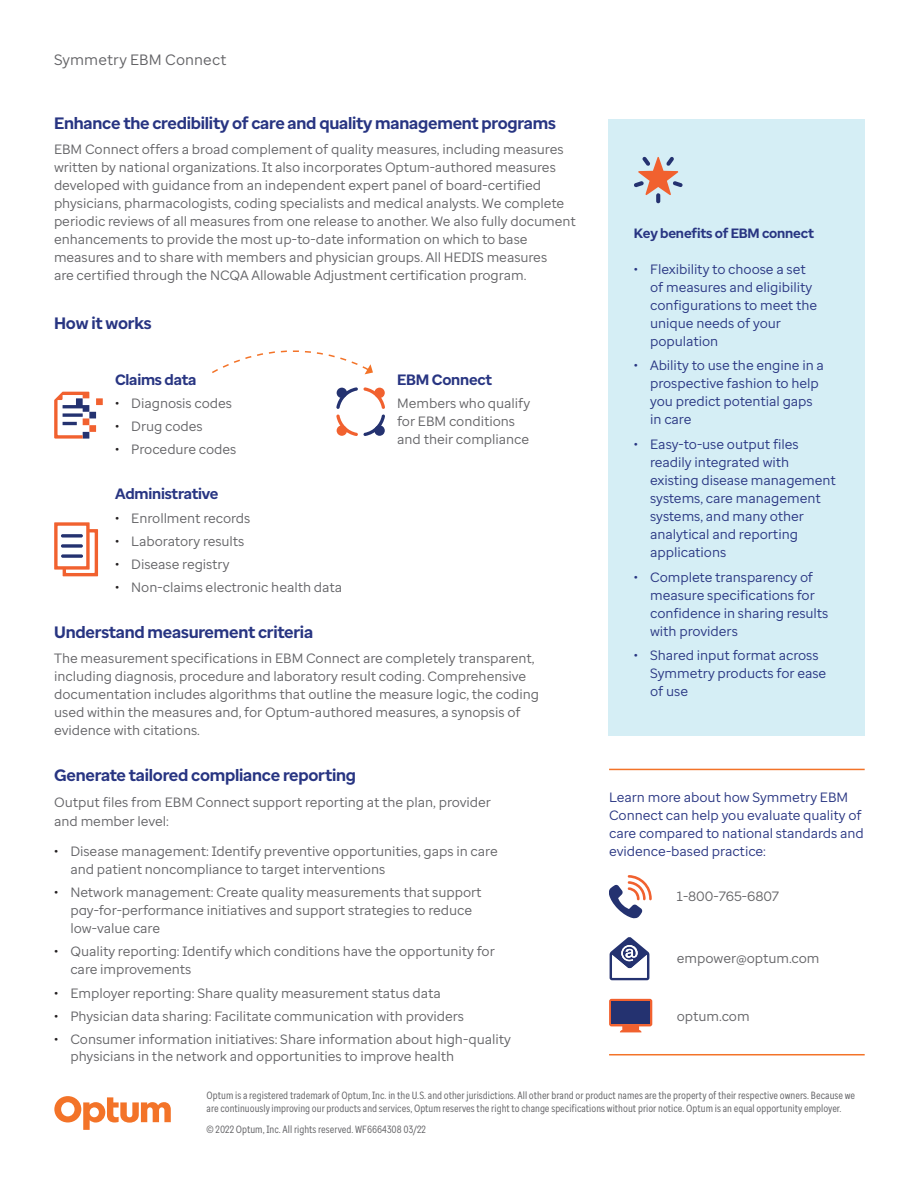
<style>
.page{position:relative;width:918px;height:1188px;background:#fff}
.page>*{position:absolute;margin:0;border:0;box-sizing:border-box;transform-origin:0 0}
.t1{font:700 16.5px "Optum Sans";letter-spacing:-.015em;color:#283582}
.t2{font:700 15px "Optum Sans";letter-spacing:-.015em;color:#283582}
.t3{font:15px "Optum Sans";letter-spacing:.005em;color:#636366}
.t4{font:13.5px/18px "Optum Sans";letter-spacing:-.005em;color:#636366}
.t5{font:13.5px/18px "Optum Sans";letter-spacing:-.005em;color:#283582}
.t6{font:700 13.5px "Optum Sans";letter-spacing:-.015em;color:#283582}
.t7{font:10.5px/12.6px "Optum Sans Cond";color:#636366}
.s1{color:#231f20}
</style>
<div class="page">
<svg style="left:54px;top:1096px;width:117px;height:34px"></svg>
<div style="left:608px;top:119px;width:257px;height:617px;background:#d5eef5"></div>
<svg style="left:609px;top:875px;width:43px;height:43px"></svg>
<svg style="left:610px;top:937px;width:39px;height:43px"></svg>
<svg style="left:609px;top:999px;width:43px;height:33px"></svg>
<div style="left:611px;top:1001px;width:39px;height:23px;background:#243270"></div>
<hr style="left:609px;top:769px;width:256px;height:1px;background:#f37328">
<hr style="left:609px;top:1054px;width:256px;height:1px;background:#f37328">
<svg style="left:634px;top:157px;width:49px;height:46px"></svg>
<svg style="left:212px;top:350px;width:161px;height:25px"></svg>
<svg style="left:336px;top:387px;width:49px;height:49px"></svg>
<div style="left:337px;top:388px;width:10px;height:10px;background:#243270;border-radius:50%"></div>
<div style="left:374px;top:388px;width:11px;height:10px;background:#f1612f;border-radius:50%"></div>
<div style="left:337px;top:425px;width:10px;height:11px;background:#f1612f;border-radius:50%"></div>
<div style="left:374px;top:425px;width:11px;height:11px;background:#243270;border-radius:50%"></div>
<div style="left:89px;top:412px;width:7px;height:6px;background:#243270"></div>
<div style="left:89px;top:425px;width:7px;height:7px;background:#f1612f"></div>
<div style="left:96px;top:398px;width:7px;height:7px;background:#f1612f"></div>
<svg style="left:54px;top:392px;width:35px;height:47px"></svg>
<svg style="left:54px;top:522px;width:44px;height:54px"></svg>
<svg style="left:61px;top:544px;width:22px;height:4px"></svg>
<svg style="left:61px;top:554px;width:22px;height:4px"></svg>
<svg style="left:61px;top:534px;width:22px;height:4px"></svg>
<p class="t3" style="left:54px;top:50px;width:174px">Symmetry EBM Connect</p>
<p class="t1" style="left:54px;top:113px;width:503px">Enhance the credibility of care and quality management programs</p>
<p class="t4" style="left:54px;top:140px;width:523px">EBM Connect offers a broad complement of quality measures, including measures written by national organizations. It also incorporates Optum-authored measures developed with guidance from an independent expert panel of board-certified physicians, pharmacologists, coding specialists and medical analysts. We complete periodic reviews of all measures from one release to another. We also fully document enhancements to provide the most up-to-date information on which to base measures and to share with members and physician groups. All HEDIS measures<br>are certified through the NCQA Allowable Adjustment certification program.</p>
<p class="t1" style="left:54px;top:312px;width:99px">How it works</p>
<p class="t2" style="left:115px;top:369px;width:83px">Claims data</p>
<p class="t4" style="left:115px;top:394px;width:119px"><span class="s1">•</span> Diagnosis codes</p>
<p class="t4" style="left:115px;top:417px;width:89px"><span class="s1">•</span> Drug codes</p>
<p class="t4" style="left:115px;top:440px;width:123px"><span class="s1">•</span> Procedure codes</p>
<p class="t2" style="left:115px;top:484px;width:105px">Administrative</p>
<p class="t4" style="left:115px;top:509px;width:137px"><span class="s1">•</span> Enrollment records</p>
<p class="t4" style="left:115px;top:532px;width:131px"><span class="s1">•</span> Laboratory results</p>
<p class="t4" style="left:115px;top:555px;width:116px"><span class="s1">•</span> Disease registry</p>
<p class="t4" style="left:115px;top:578px;width:229px"><span class="s1">•</span> Non-claims electronic health data</p>
<p class="t2" style="left:397px;top:369px;width:97px">EBM Connect</p>
<p class="t4" style="left:397px;top:394px;width:135px">Members who qualify for EBM conditions and their compliance</p>
<p class="t1" style="left:54px;top:622px;width:260px">Understand measurement criteria</p>
<p class="t4" style="left:54px;top:649px;width:486px">The measurement specifications in EBM Connect are completely transparent, including diagnosis, procedure and laboratory result coding. Comprehensive documentation includes algorithms that outline the measure logic, the coding used within the measures and, for Optum-authored measures, a synopsis of evidence with citations.</p>
<p class="t1" style="left:54px;top:765px;width:303px">Generate tailored compliance reporting</p>
<p class="t4" style="left:54px;top:793px;width:438px;line-height:18.9px">Output files from EBM Connect support reporting at the plan, provider and member level:</p>
<p class="t4" style="left:70px;top:842px;width:429px;text-indent:-16px"><span class="s1">•</span> Disease management: Identify preventive opportunities, gaps in care and patient noncompliance to target interventions</p>
<p class="t4" style="left:70px;top:883px;width:413px;text-indent:-16px"><span class="s1">•</span> Network management: Create quality measurements that support pay-for-performance initiatives and support strategies to reduce low-value care</p>
<p class="t4" style="left:70px;top:942px;width:426px;text-indent:-16px"><span class="s1">•</span> Quality reporting: Identify which conditions have the opportunity for care improvements</p>
<p class="t4" style="left:54px;top:984px;width:388px"><span class="s1">•</span> Employer reporting: Share quality measurement status data</p>
<p class="t4" style="left:54px;top:1007px;width:412px"><span class="s1">•</span> Physician data sharing: Facilitate communication with providers</p>
<p class="t4" style="left:70px;top:1031px;width:442px;line-height:16.5px;text-indent:-16px"><span class="s1">•</span> Consumer information initiatives: Share information about high-quality physicians in the network and opportunities to improve health</p>
<p class="t6" style="left:634px;top:224px;width:182px">Key benefits of EBM connect</p>
<p class="t5" style="left:650px;top:260px;width:169px;text-indent:-16px">• Flexibility to choose a set of measures and eligibility configurations to meet the unique needs of your population</p>
<p class="t5" style="left:650px;top:356px;width:175px;text-indent:-16px">• Ability to use the engine in a prospective fashion to help you predict potential gaps in care</p>
<p class="t5" style="left:650px;top:435px;width:187px;text-indent:-16px">• Easy-to-use output files readily integrated with existing disease management systems, care management systems, and many other analytical and reporting applications</p>
<p class="t5" style="left:650px;top:568px;width:180px;text-indent:-16px">• Complete transparency of measure specifications for confidence in sharing results with providers</p>
<p class="t5" style="left:650px;top:647px;width:178px;text-indent:-16px">• Shared input format across<br>Symmetry products for ease of use</p>
<p class="t5" style="left:609px;top:789px;width:256px">Learn more about how Symmetry EBM Connect can help you evaluate quality of care compared to national standards and evidence-based practice:</p>
<p class="t4" style="left:677px;top:887px;width:104px">1-800-765-6807</p>
<p class="t4" style="left:677px;top:950px;width:144px">empower@optum.com</p>
<p class="t4" style="left:677px;top:1007px;width:74px">optum.com</p>
<p class="t7" style="left:207px;top:1089px;width:650px">Optum is a registered trademark of Optum, Inc. in the U.S. and other jurisdictions. All other brand or product names are the property of their respective owners. Because we are continuously improving our products and services, Optum reserves the right to change specifications without prior notice. Optum is an equal opportunity employer.</p>
<p class="t7" style="left:207px;top:1123px;width:221px">© 2022 Optum, Inc. All rights reserved. WF6664308 03/22</p>
</div>
